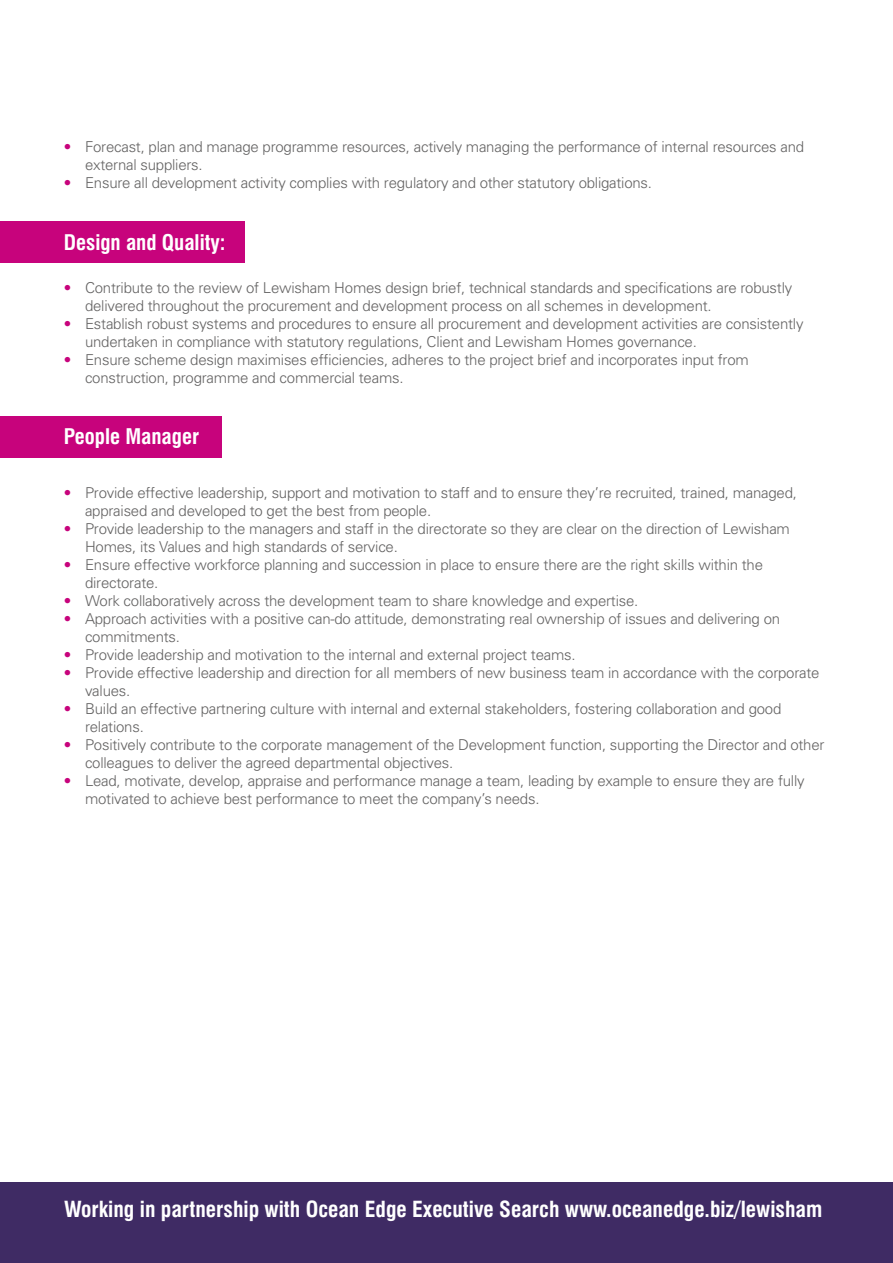
<style>
.page{position:relative;width:893px;height:1263px;background:#fff}
.page>*{position:absolute;margin:0;border:0;box-sizing:border-box;transform-origin:0 0}
.t1{font:700 condensed 21.6px "Swiss 721 BT";color:#fff}
.t2{font:700 condensed 21px "Swiss 721 BT";color:#fff}
.t3{font:300 15px/18px "Univers";letter-spacing:-.015em;color:#646363}
.s1{color:#c7037c}
</style>
<div class="page">
<div style="left:0;top:1182px;width:893px;height:81px;background:#3f2b64"></div>
<div style="left:0;top:221px;width:244px;height:42px;background:#c7037c"></div>
<div style="left:0;top:417px;width:221px;height:41px;background:#c7037c"></div>
<p class="t3" style="left:85px;top:138px;width:721px;text-indent:-21px"><span class="s1">•</span> Forecast, plan and manage programme resources, actively managing the performance of internal resources and external suppliers.</p>
<p class="t3" style="left:64px;top:174px;width:590px"><span class="s1">•</span> Ensure all development activity complies with regulatory and other statutory obligations.</p>
<h2 class="t2" style="left:64px;top:229px;width:163px">Design and Quality:</h2>
<p class="t3" style="left:85px;top:278px;width:709px;text-indent:-21px"><span class="s1">•</span> Contribute to the review of Lewisham Homes design brief, technical standards and specifications are robustly delivered throughout the procurement and development process on all schemes in development.</p>
<p class="t3" style="left:85px;top:314px;width:720px;text-indent:-21px"><span class="s1">•</span> Establish robust systems and procedures to ensure all procurement and development activities are consistently undertaken in compliance with statutory regulations, Client and Lewisham Homes governance.</p>
<p class="t3" style="left:85px;top:350px;width:665px;text-indent:-21px"><span class="s1">•</span> Ensure scheme design maximises efficiencies, adheres to the project brief and incorporates input from construction, programme and commercial teams.</p>
<h2 class="t2" style="left:64px;top:424px;width:137px">People Manager</h2>
<p class="t3" style="left:85px;top:483px;width:713px;text-indent:-21px"><span class="s1">•</span> Provide effective leadership, support and motivation to staff and to ensure they’re recruited, trained, managed, appraised and developed to get the best from people.</p>
<p class="t3" style="left:85px;top:519px;width:706px;text-indent:-21px"><span class="s1">•</span> Provide leadership to the managers and staff in the directorate so they are clear on the direction of Lewisham<br>Homes, its Values and high standards of service.</p>
<p class="t3" style="left:85px;top:555px;width:680px;text-indent:-21px"><span class="s1">•</span> Ensure effective workforce planning and succession in place to ensure there are the right skills within the directorate.</p>
<p class="t3" style="left:64px;top:591px;width:576px"><span class="s1">•</span> Work collaboratively across the development team to share knowledge and expertise.</p>
<p class="t3" style="left:85px;top:609px;width:697px;text-indent:-21px"><span class="s1">•</span> Approach activities with a positive can-do attitude, demonstrating real ownership of issues and delivering on commitments.</p>
<p class="t3" style="left:64px;top:645px;width:513px"><span class="s1">•</span> Provide leadership and motivation to the internal and external project teams.</p>
<p class="t3" style="left:85px;top:663px;width:736px;text-indent:-21px"><span class="s1">•</span> Provide effective leadership and direction for all members of new business team in accordance with the corporate values.</p>
<p class="t3" style="left:85px;top:699px;width:698px;text-indent:-21px"><span class="s1">•</span> Build an effective partnering culture with internal and external stakeholders, fostering collaboration and good relations.</p>
<p class="t3" style="left:85px;top:735px;width:741px;text-indent:-21px"><span class="s1">•</span> Positively contribute to the corporate management of the Development function, supporting the Director and other colleagues to deliver the agreed departmental objectives.</p>
<p class="t3" style="left:85px;top:771px;width:721px;text-indent:-21px"><span class="s1">•</span> Lead, motivate, develop, appraise and performance manage a team, leading by example to ensure they are fully motivated to achieve best performance to meet the company’s needs.</p>
<h1 class="t1" style="left:64px;top:1196px;width:760px">Working in partnership with Ocean Edge Executive Search www.oceanedge.biz/lewisham</h1>
</div>
